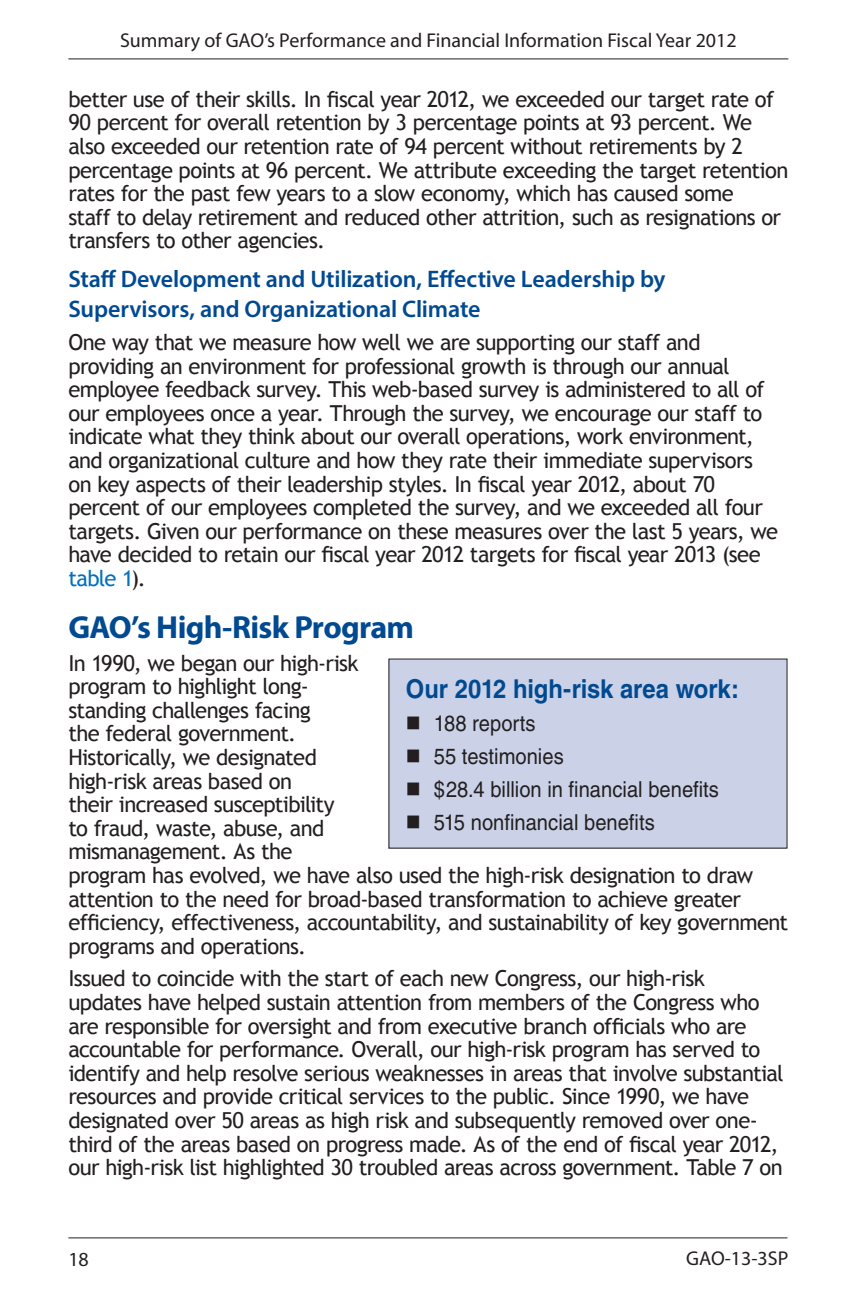
<style>
.page{position:relative;width:864px;height:1296px;background:#fff}
.page>*{position:absolute;margin:0;border:0;box-sizing:border-box;transform-origin:0 0}
.HEAD_1_2009{font:700 32px "Myriad Pro";letter-spacing:-.025em;color:#014a91}
.t1{font:700 26px "Helvetica";letter-spacing:-.005em;color:#014a91;scale:.92 1}
.HEAD_3_2009{font:600 24px/30px "Myriad Pro";letter-spacing:-.005em;color:#014a91}
._000-Body-2010{font:22px/23.6px "Trebuchet MS";letter-spacing:-.03em;color:#231f20}
.t2{font:22px/33px "Helvetica";color:#231f20;scale:.92 1}
.t3{font:20px "Myriad";color:#231f20}
.s1{color:#0072bc}
</style>
<div class="page">
<hr style="left:68px;top:58px;width:720px;height:1px;background:#231f20">
<hr style="left:68px;top:1237px;width:719px;height:1px;background:#231f20">
<div style="left:389px;top:659px;width:398px;height:189px;background:#cbd2e7"></div>
<p class="t3" style="left:120px;top:31px;width:618px">Summary of GAO’s Performance and Financial Information Fiscal Year 2012</p>
<p class="_000-Body-2010" style="left:68px;top:88px;width:721px">better use of their skills. In fiscal year 2012, we exceeded our target rate of 90 percent for overall retention by 3 percentage points at 93 percent. We also exceeded our retention rate of 94 percent without retirements by 2 percentage points at 96 percent. We attribute exceeding the target retention rates for the past few years to a slow economy, which has caused some<br>staff to delay retirement and reduced other attrition, such as resignations or transfers to other agencies.</p>
<p class="HEAD_3_2009" style="left:68px;top:264px;width:599px">Staff Development and Utilization, Effective Leadership by<br>Supervisors, and Organizational Climate</p>
<p class="_000-Body-2010" style="left:68px;top:331px;width:711px">One way that we measure how well we are supporting our staff and providing an environment for professional growth is through our annual employee feedback survey. This web-based survey is administered to all of our employees once a year. Through the survey, we encourage our staff to indicate what they think about our overall operations, work environment, and organizational culture and how they rate their immediate supervisors on key aspects of their leadership styles. In fiscal year 2012, about 70 percent of our employees completed the survey, and we exceeded all four targets. Given our performance on these measures over the last 5 years, we have decided to retain our fiscal year 2012 targets for fiscal year 2013 (see <span class="s1">table 1</span>).</p>
<p class="HEAD_1_2009" style="left:68px;top:606px;width:347px">GAO’s High-Risk Program</p>
<p class="_000-Body-2010" style="left:68px;top:651px;width:721px">In 1990, we began our high-risk<br>program to highlight long-<br>standing challenges facing<br>the federal government.<br>Historically, we designated<br>high-risk areas based on<br>their increased susceptibility<br>to fraud, waste, abuse, and<br>mismanagement. As the<br>program has evolved, we have also used the high-risk designation to draw attention to the need for broad-based transformation to achieve greater efficiency, effectiveness, accountability, and sustainability of key government programs and operations.</p>
<p class="_000-Body-2010" style="left:68px;top:967px;width:717px">Issued to coincide with the start of each new Congress, our high-risk updates have helped sustain attention from members of the Congress who are responsible for oversight and from executive branch officials who are accountable for performance. Overall, our high-risk program has served to identify and help resolve serious weaknesses in areas that involve substantial resources and provide critical services to the public. Since 1990, we have designated over 50 areas as high risk and subsequently removed over one&shy;third of the areas based on progress made. As of the end of fiscal year 2012, our high-risk list highlighted 30 troubled areas across government. Table 7 on</p>
<p class="t1" style="left:406px;top:673px;width:364px">Our 2012 high-risk area work:</p>
<p class="t2" style="left:434px;top:706px;width:311px">188 reports<br>55 testimonies<br>$28.4 billion in financial benefits<br>515 nonfinancial benefits</p>
<p class="t3" style="left:68px;top:1250px;width:22px">18</p>
<p class="t3" style="left:686px;top:1248px;width:104px">GAO-13-3SP</p>
</div>
